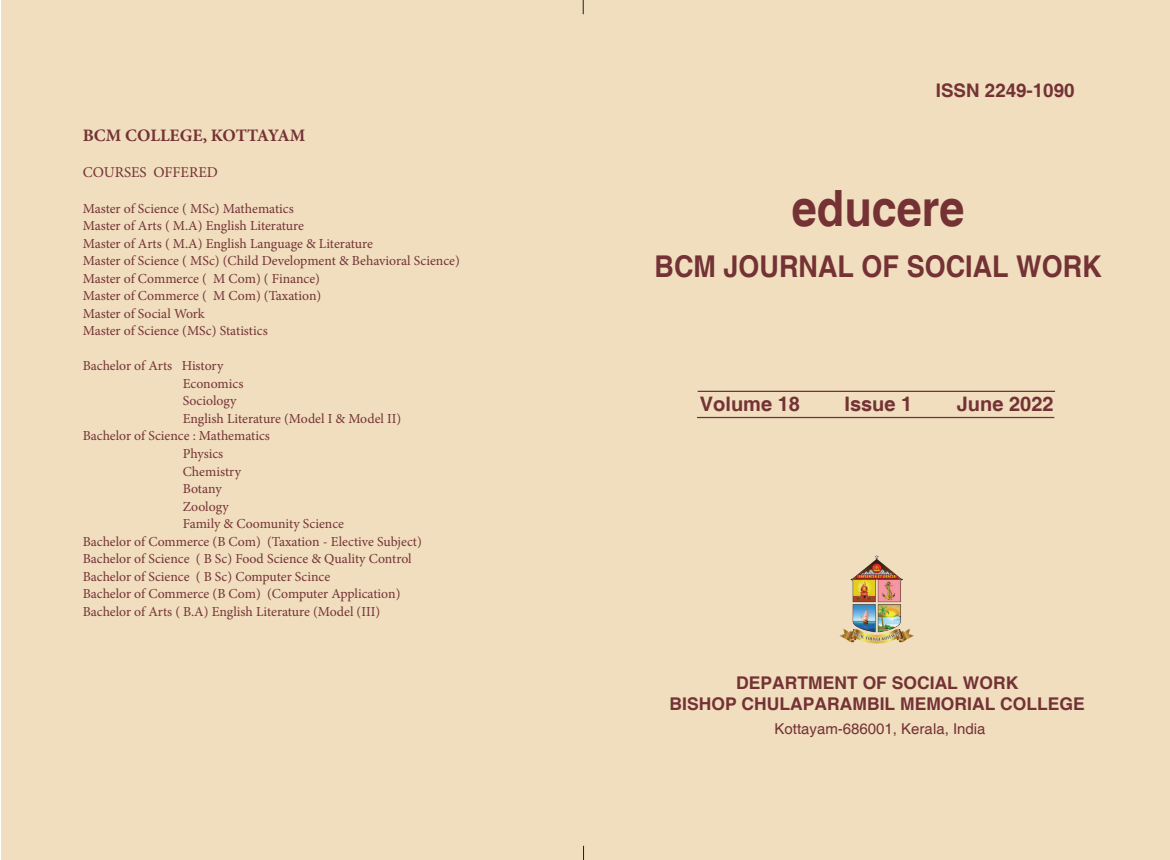
<style>
.page{position:relative;width:1170px;height:860px;background:#fff}
.page>*{position:absolute;margin:0;border:0;box-sizing:border-box;transform-origin:0 0}
.t1{font:700 50px "Helvetica";color:#743235;scale:.9 1}
.t2{font:700 30px "Helvetica";color:#743235;scale:.9 1}
.t3{font:700 20px "Helvetica";color:#743235}
.t4{font:700 18.75px "Helvetica";color:#743235}
.t5{font:700 17.5px/21px "Helvetica";color:#743235;text-align:center}
.t6{font:700 17.5px "Minion Pro";color:#743235}
.t7{font:15px "Helvetica";color:#743235}
.t8{font:15px "Minion Pro";color:#743235}
.t9{font:13.75px/17.5px "Minion Pro";color:#743235}
</style>
<div class="page">
<div style="left:1px;top:0;width:1168px;height:859px;background:#f0debf"></div>
<hr style="left:697px;top:390px;width:357px;height:2px;background:#743235">
<hr style="left:697px;top:417px;width:357px;height:1px;background:#743235">
<img style="left:839px;top:555px;width:75px;height:89px">
<svg style="left:583px;top:0;width:1px;height:14px"></svg>
<svg style="left:583px;top:845px;width:1px;height:14px"></svg>
<p class="t6" style="left:83px;top:123px;width:224px">BCM COLLEGE, KOTTAYAM</p>
<p class="t8" style="left:83px;top:162px;width:137px">COURSES OFFERED</p>
<p class="t9" style="left:83px;top:199px;width:378px">Master of Science ( MSc) Mathematics<br>Master of Arts ( M.A) English Literature<br>Master of Arts ( M.A) English Language &amp; Literature<br>Master of Science ( MSc) (Child Development &amp; Behavioral Science)<br>Master of Commerce ( M Com) ( Finance)<br>Master of Commerce ( M Com) (Taxation)<br>Master of Social Work<br>Master of Science (MSc) Statistics</p>
<p class="t9" style="left:83px;top:357px;width:142px">Bachelor of Arts History</p>
<p class="t9" style="left:183px;top:375px;width:62px">Economics</p>
<p class="t9" style="left:183px;top:392px;width:55px">Sociology</p>
<p class="t9" style="left:183px;top:410px;width:220px">English Literature (Model I &amp; Model II)</p>
<p class="t9" style="left:83px;top:427px;width:189px">Bachelor of Science : Mathematics</p>
<p class="t9" style="left:183px;top:445px;width:42px">Physics</p>
<p class="t9" style="left:183px;top:462px;width:60px">Chemistry</p>
<p class="t9" style="left:183px;top:480px;width:40px">Botany</p>
<p class="t9" style="left:183px;top:497px;width:48px">Zoology</p>
<p class="t9" style="left:183px;top:515px;width:163px">Family &amp; Coomunity Science</p>
<p class="t9" style="left:83px;top:532px;width:341px">Bachelor of Commerce (B Com) (Taxation - Elective Subject)</p>
<p class="t9" style="left:83px;top:550px;width:330px">Bachelor of Science ( B Sc) Food Science &amp; Quality Control</p>
<p class="t9" style="left:83px;top:567px;width:249px">Bachelor of Science ( B Sc) Computer Scince</p>
<p class="t9" style="left:83px;top:585px;width:319px">Bachelor of Commerce (B Com) (Computer Application)</p>
<p class="t9" style="left:83px;top:602px;width:299px">Bachelor of Arts ( B.A) English Literature (Model (III)</p>
<h3 class="t4" style="left:935px;top:79px;width:140px">ISSN 2249-1090</h3>
<h1 class="t1" style="left:791px;top:178px;width:193px">EDUCERE</h1>
<h2 class="t2" style="left:654px;top:248px;width:498px">BCM JOURNAL OF SOCIAL WORK</h2>
<h3 class="t3" style="left:699px;top:392px;width:102px">VOLUME 18</h3>
<h3 class="t3" style="left:844px;top:392px;width:69px">ISSUE 1</h3>
<h3 class="t3" style="left:956px;top:392px;width:98px">JUNE 2022</h3>
<p class="t5" style="left:669px;top:672px;width:417px">DEPARTMENT OF SOCIAL WORK<br>BISHOP CHULAPARAMBIL MEMORIAL COLLEGE</p>
<p class="t7" style="left:774px;top:719px;width:212px">Kottayam-686001, Kerala, India</p>
</div>
